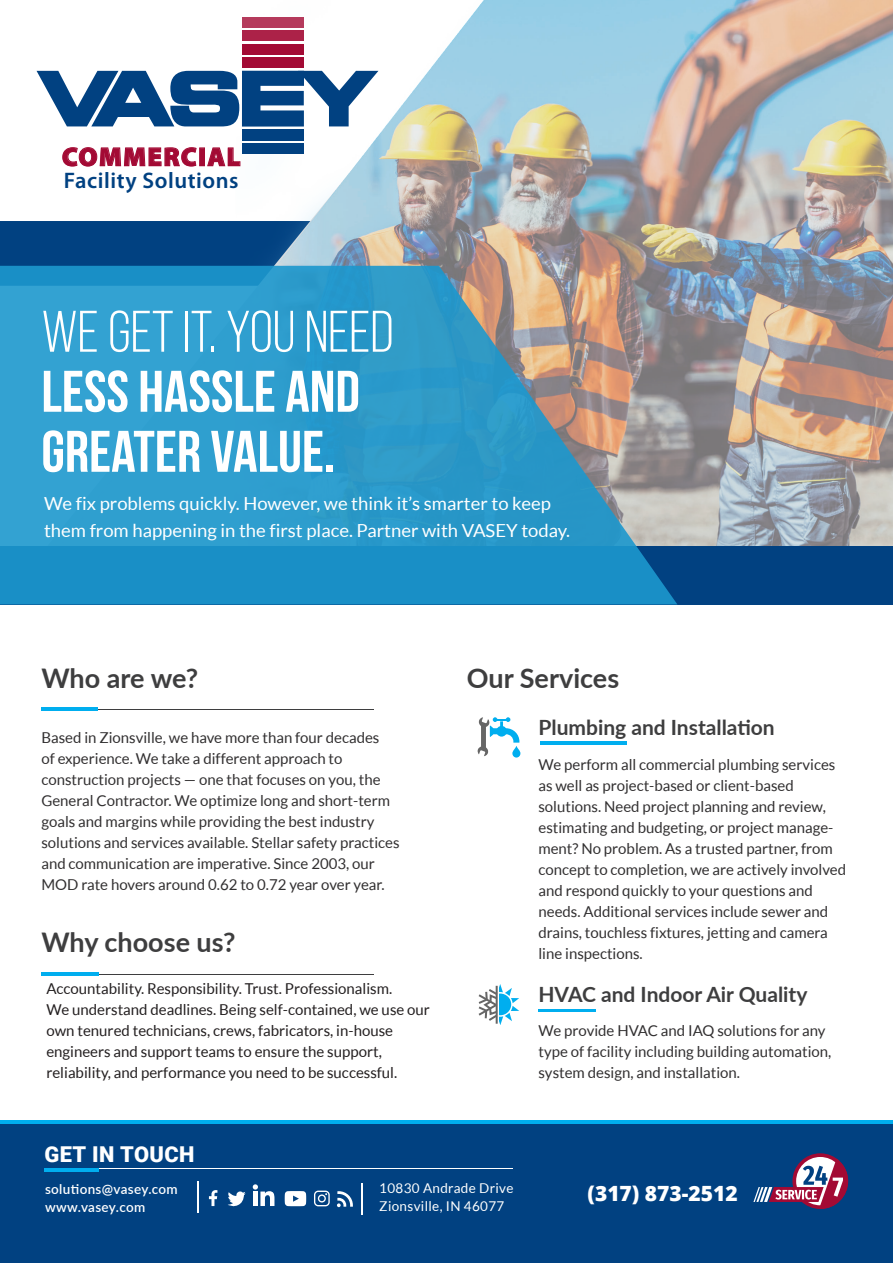
<style>
.page{position:relative;width:893px;height:1263px;background:#fff}
.page>*{position:absolute;margin:0;border:0;box-sizing:border-box;transform-origin:0 0}
.t1{font:700 58.5px/60px "Bebas Neue";color:#fff}
.t2{font:58.5px "Bebas Neue";color:#fff}
.t3{font:700 27px "Lato";color:#3e3e3f}
.t4{font:900 26.4px "Myriad Pro";letter-spacing:.05em;color:#a30a34}
.t5{font:600 22.5px "Myriad Pro";letter-spacing:.025em;color:#014181}
.t6{font:900 21.9px "Roboto";letter-spacing:.02em;color:#fff}
.t7{font:700 21px "Lato";color:#3e3e3f}
.t8{font:800 21px "Open Sans";color:#fff}
.t9{font:18px/27.3px "Lato";color:#fff}
.t10{font:15px/21px "Lato";color:#312f30}
.t11{font:15px/21px "Lato";color:#231f20}
.t12{font:13.5px/18px "Lato";letter-spacing:.025em;color:#fff}
.t13{font:600 13.5px/18px "Lato";letter-spacing:.025em;color:#fff}
</style>
<div class="page">
<img style="left:0;top:0;width:893px;height:546px">
<div style="left:0;top:546px;width:893px;height:58px;background:#014181"></div>
<div style="left:0;top:1120px;width:893px;height:143px;background:#014181"></div>
<hr style="left:44px;top:1168px;width:468px;height:1px;background:#fff">
<hr style="left:44px;top:1168px;width:55px;height:3px;background:#00aeef">
<hr style="left:0;top:1120px;width:893px;height:3px;background:#00aeef">
<hr style="left:41px;top:709px;width:333px;height:1px;background:#3e3e3f">
<hr style="left:41px;top:707px;width:56px;height:4px;background:#00aeef">
<hr style="left:41px;top:974px;width:333px;height:1px;background:#3e3e3f">
<hr style="left:41px;top:972px;width:58px;height:4px;background:#00aeef">
<hr style="left:540px;top:741px;width:86px;height:3px;background:#00aeef">
<hr style="left:538px;top:1008px;width:58px;height:3px;background:#00aeef">
<svg style="left:0;top:266px;width:677px;height:338px;background:#4099c0"></svg>
<hr style="left:197px;top:1181px;width:2px;height:32px;background:#fff">
<hr style="left:362px;top:1183px;width:1px;height:32px;background:#fff">
<svg style="left:512px;top:746px;width:9px;height:11px"></svg>
<svg style="left:477px;top:717px;width:42px;height:39px"></svg>
<svg style="left:478px;top:984px;width:41px;height:40px"></svg>
<div style="left:242px;top:44px;width:62px;height:11px;background:#a30a34"></div>
<div style="left:242px;top:30px;width:62px;height:11px;background:#ac2248"></div>
<div style="left:242px;top:17px;width:62px;height:11px;background:#b53a5c"></div>
<div style="left:242px;top:57px;width:62px;height:11px;background:#a30a34"></div>
<svg style="left:37px;top:71px;width:341px;height:96px"></svg>
<svg style="left:792px;top:1153px;width:56px;height:56px"></svg>
<svg style="left:753px;top:1158px;width:95px;height:51px"></svg>
<svg style="left:253px;top:1184px;width:21px;height:22px"></svg>
<svg style="left:337px;top:1191px;width:16px;height:16px"></svg>
<svg style="left:285px;top:1191px;width:21px;height:15px"></svg>
<svg style="left:228px;top:1191px;width:18px;height:16px"></svg>
<svg style="left:209px;top:1190px;width:8px;height:16px"></svg>
<svg style="left:314px;top:1190px;width:16px;height:16px"></svg>
<h3 class="t4" style="left:62px;top:142px;width:180px">COMMERCIAL</h3>
<h3 class="t5" style="left:64px;top:166px;width:176px">Facility Solutions</h3>
<h1 class="t2" style="left:41px;top:300px;width:354px">WE GET IT. YOU NEED</h1>
<h1 class="t1" style="left:41px;top:361px;width:320px">LESS HASSLE AND<br>GREATER VALUE.</h1>
<p class="t9" style="left:44px;top:489px;width:528px">We fix problems quickly. However, we think it’s smarter to keep them from happening in the first place. Partner with VASEY today.</p>
<h2 class="t3" style="left:41px;top:658px;width:158px">Who are we?</h2>
<p class="t10" style="left:41px;top:726px;width:360px">Based in Zionsville, we have more than four decades<br>of experience. We take a different approach to construction projects — one that focuses on you, the General Contractor. We optimize long and short-term goals and margins while providing the best industry solutions and services available. Stellar safety practices and communication are imperative. Since 2003, our MOD rate hovers around 0.62 to 0.72 year over year.</p>
<h2 class="t3" style="left:41px;top:922px;width:196px">Why choose us?</h2>
<p class="t11" style="left:46px;top:978px;width:385px">Accountability. Responsibility. Trust. Professionalism.<br>We understand deadlines. Being self-contained, we use our own tenured technicians, crews, fabricators, in-house engineers and support teams to ensure the support, reliability, and performance you need to be successful.</p>
<h3 class="t6" style="left:44px;top:1139px;width:152px">GET IN TOUCH</h3>
<h2 class="t3" style="left:467px;top:658px;width:154px">Our Services</h2>
<h3 class="t7" style="left:538px;top:711px;width:238px">Plumbing and Installation</h3>
<p class="t10" style="left:538px;top:754px;width:309px">We perform all commercial plumbing services as well as project-based or client-based solutions. Need project planning and review, estimating and budgeting, or project manage&shy;ment? No problem. As a trusted partner, from concept to completion, we are actively involved and respond quickly to your questions and needs. Additional services include sewer and drains, touchless fixtures, jetting and camera line inspections.</p>
<h3 class="t7" style="left:538px;top:979px;width:271px">HVAC and Indoor Air Quality</h3>
<p class="t10" style="left:538px;top:1020px;width:294px">We provide HVAC and IAQ solutions for any type of facility including building automation, system design, and installation.</p>
<p class="t13" style="left:45px;top:1180px;width:134px">solutions@vasey.com www.vasey.com</p>
<p class="t12" style="left:379px;top:1179px;width:136px">10830 Andrade Drive<br>Zionsville, IN 46077</p>
<h3 class="t8" style="left:587px;top:1177px;width:152px">(317) 873-2512</h3>
</div>
